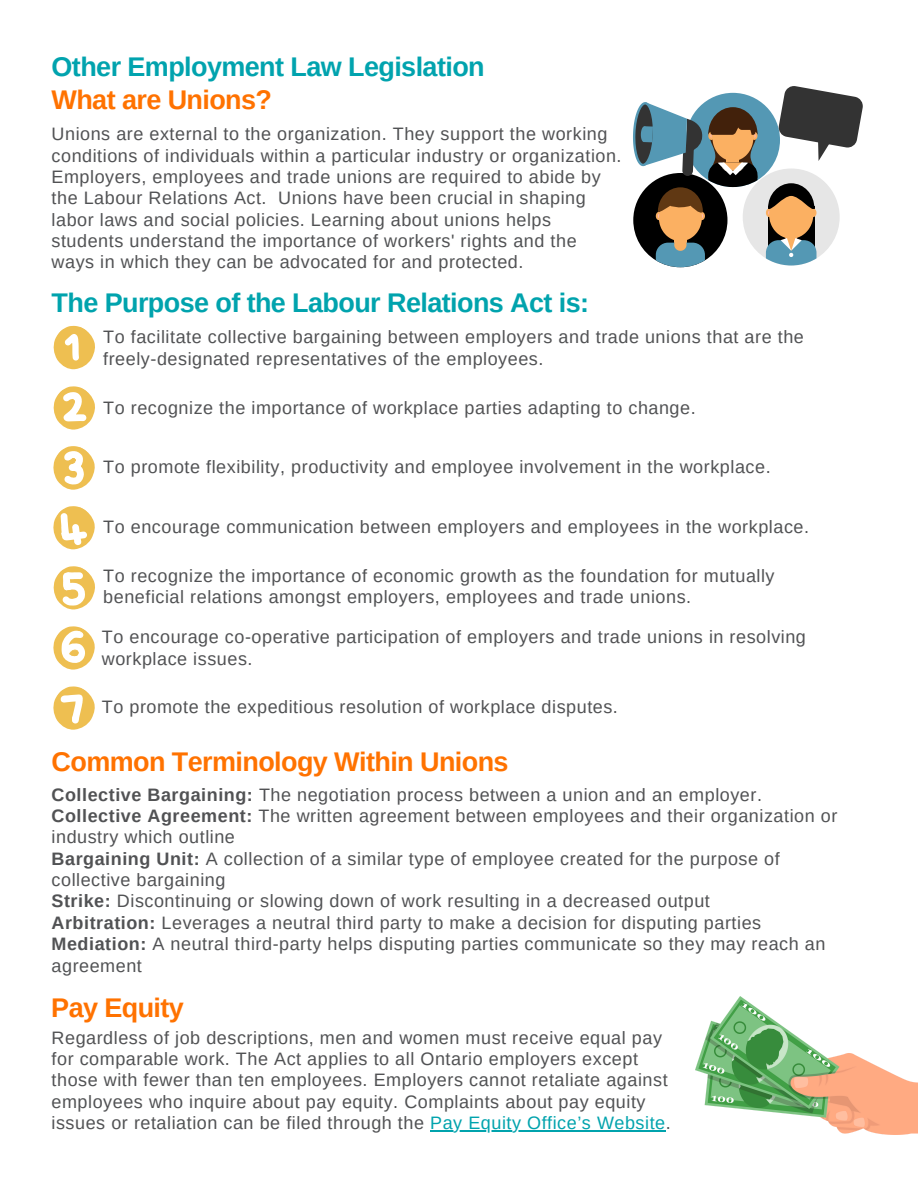
<style>
.page{position:relative;width:918px;height:1188px;background:#fff}
.page>*{position:absolute;margin:0;border:0;box-sizing:border-box;transform-origin:0 0}
.t1{font:700 27px "Arimo";letter-spacing:-.02em;color:#ff7200}
.t2{font:700 27px "Arimo";letter-spacing:-.02em;color:#00a3ad}
.t3{font:700 27px "Arimo";letter-spacing:-.02em;color:#01a3ae}
.t4{font:18px/21.3px "Arimo";letter-spacing:.03em;color:#515254}
.s1{font-weight:700}
.s2{color:#00a3ad}
</style>
<div class="page">
<svg style="left:633px;top:86px;width:230px;height:181px"></svg>
<svg style="left:53px;top:326px;width:42px;height:43px"></svg>
<svg style="left:53px;top:386px;width:42px;height:44px"></svg>
<svg style="left:53px;top:446px;width:42px;height:44px"></svg>
<svg style="left:53px;top:506px;width:42px;height:44px"></svg>
<svg style="left:53px;top:566px;width:42px;height:44px"></svg>
<svg style="left:53px;top:626px;width:42px;height:44px"></svg>
<svg style="left:53px;top:686px;width:42px;height:44px"></svg>
<img style="left:695px;top:996px;width:223px;height:139px">
<hr style="left:430px;top:1130px;width:236px;height:1px;background:#00a3ad">
<p class="t3" style="left:52px;top:52px;width:435px">Other Employment Law Legislation</p>
<h1 class="t1" style="left:52px;top:85px;width:222px">What are Unions?</h1>
<p class="t4" style="left:52px;top:123px;width:572px">Unions are external to the organization. They support the working conditions of individuals within a particular industry or organization.<br>Employers, employees and trade unions are required to abide by the Labour Relations Act. Unions have been crucial in shaping labor laws and social policies. Learning about unions helps students understand the importance of workers' rights and the ways in which they can be advocated for and protected.</p>
<p class="t2" style="left:52px;top:287px;width:539px">The Purpose of the Labour Relations Act is:</p>
<p class="t4" style="left:103px;top:326px;width:702px">To facilitate collective bargaining between employers and trade unions that are the</p>
<p class="t4" style="left:103px;top:348px;width:442px">freely-designated representatives of the employees.</p>
<p class="t4" style="left:103px;top:397px;width:594px">To recognize the importance of workplace parties adapting to change.</p>
<h1 class="t4" style="left:103px;top:456px;width:669px">To promote flexibility, productivity and employee involvement in the workplace.</h1>
<p class="t4" style="left:103px;top:516px;width:707px">To encourage communication between employers and employees in the workplace.</p>
<p class="t4" style="left:103px;top:565px;width:673px">To recognize the importance of economic growth as the foundation for mutually beneficial relations amongst employers, employees and trade unions.</p>
<p class="t4" style="left:102px;top:627px;width:706px">To encourage co-operative participation of employers and trade unions in resolving workplace issues.</p>
<p class="t4" style="left:102px;top:696px;width:518px">To promote the expeditious resolution of workplace disputes.</p>
<p class="t1" style="left:52px;top:746px;width:459px">Common Terminology Within Unions</p>
<p class="t4" style="left:52px;top:784px;width:712px"><span class="s1">Collective Bargaining:</span> The negotiation process between a union and an employer.</p>
<p class="t4" style="left:52px;top:805px;width:787px"><span class="s1">Collective Agreement:</span> The written agreement between employees and their organization or industry which outline</p>
<p class="t4" style="left:52px;top:848px;width:730px"><span class="s1">Bargaining Unit:</span> A collection of a similar type of employee created for the purpose of collective bargaining</p>
<p class="t4" style="left:52px;top:890px;width:660px"><span class="s1">Strike:</span> Discontinuing or slowing down of work resulting in a decreased output</p>
<p class="t4" style="left:52px;top:912px;width:711px"><span class="s1">Arbitration:</span> Leverages a neutral third party to make a decision for disputing parties</p>
<p class="t4" style="left:52px;top:933px;width:775px"><span class="s1">Mediation:</span> A neutral third-party helps disputing parties communicate so they may reach an agreement</p>
<p class="t1" style="left:51px;top:993px;width:134px">Pay Equity</p>
<p class="t4" style="left:52px;top:1027px;width:621px">Regardless of job descriptions, men and women must receive equal pay for comparable work. The Act applies to all Ontario employers except those with fewer than ten employees. Employers cannot retaliate against employees who inquire about pay equity. Complaints about pay equity issues or retaliation can be filed through the <span class="s2">Pay Equity Office’s Website</span>.</p>
</div>
